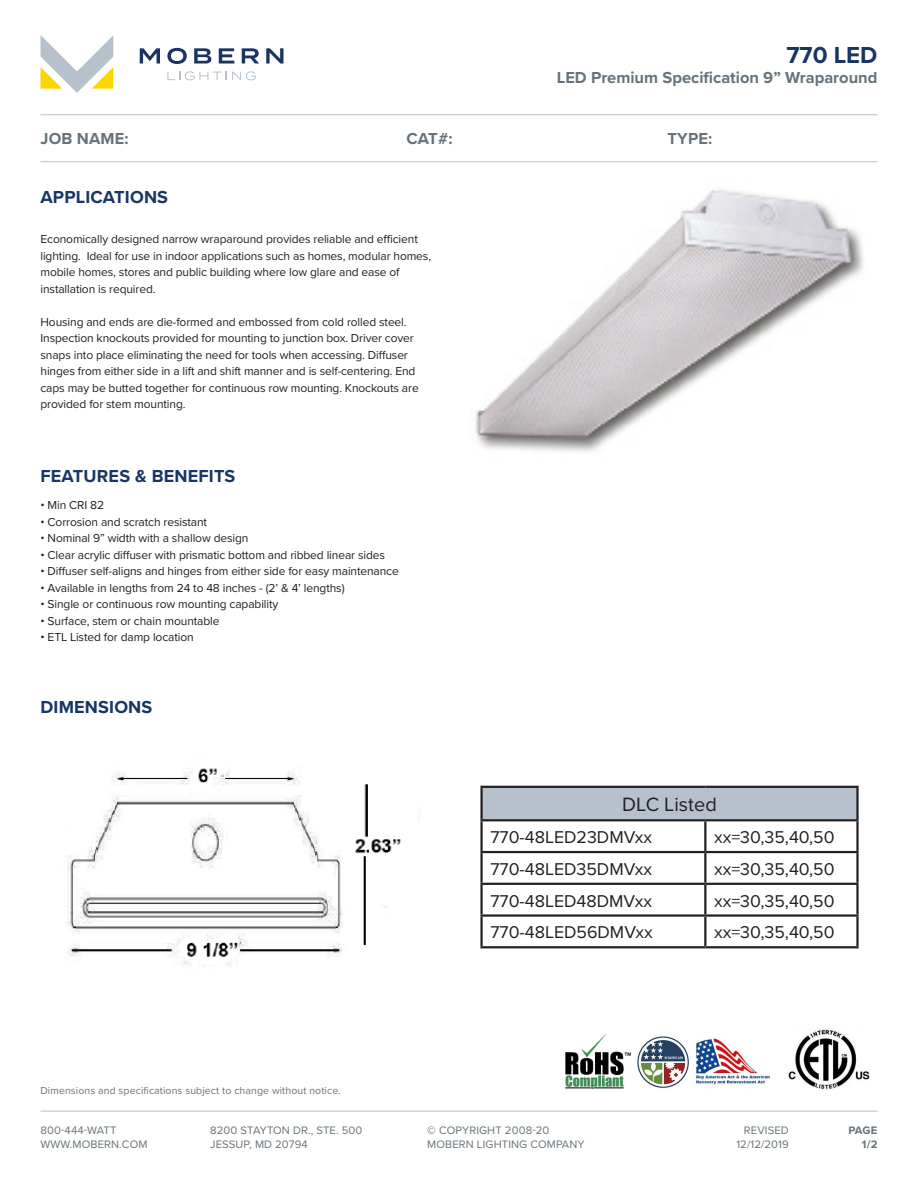
<style>
.page{position:relative;width:918px;height:1188px;background:#fff}
.page>*{position:absolute;margin:0;border:0;box-sizing:border-box;transform-origin:0 0}
.t1{font:700 24px "Proxima Nova";color:#183663}
.t2{font:19.95px "Proxima Nova";color:#231f20}
.t3{font:700 18px "Proxima Nova";letter-spacing:.01em;color:#183663}
.t4{font:17.7px "Proxima Nova";color:#231f20}
.t5{font:700 16.5px "Proxima Nova";color:#67737a}
.t6{font:12px/16.5px "Proxima Nova";letter-spacing:-.01em;color:#231f20}
.t7{font:11.25px/13.5px "Proxima Nova";letter-spacing:.01em;color:#67737a}
.t8{font:700 11.25px "Proxima Nova";color:#67737a}
.t9{font:10.5px "Proxima Nova";letter-spacing:.01em;color:#67737a}
.s1{font-weight:700}
</style>
<div class="page">
<svg style="left:40px;top:35px;width:73px;height:58px"></svg>
<svg style="left:140px;top:48px;width:20px;height:16px"></svg>
<svg style="left:167px;top:48px;width:20px;height:16px"></svg>
<svg style="left:194px;top:48px;width:17px;height:16px"></svg>
<svg style="left:219px;top:48px;width:15px;height:16px"></svg>
<svg style="left:242px;top:48px;width:17px;height:16px"></svg>
<svg style="left:266px;top:48px;width:18px;height:16px"></svg>
<svg style="left:167px;top:71px;width:89px;height:9px"></svg>
<hr style="left:40px;top:1111px;width:838px;height:1px;background:#b6c1cb">
<hr style="left:40px;top:114px;width:838px;height:1px;background:#b6c2ce">
<hr style="left:40px;top:161px;width:838px;height:1px;background:#b6c1cb">
<img style="left:788px;top:1029px;width:81px;height:61px">
<img style="left:637px;top:1036px;width:133px;height:52px">
<img style="left:475px;top:190px;width:389px;height:262px">
<img style="left:67px;top:768px;width:334px;height:199px">
<div style="left:482px;top:787px;width:375px;height:33px;background:#b6c1cb"></div>
<hr style="left:480px;top:786px;width:225px;height:2px;background:#231f20">
<hr style="left:480px;top:788px;width:3px;height:31px;background:#231f20">
<hr style="left:705px;top:786px;width:154px;height:2px;background:#231f20">
<hr style="left:856px;top:788px;width:3px;height:31px;background:#231f20">
<hr style="left:480px;top:819px;width:225px;height:2px;background:#231f20">
<hr style="left:480px;top:821px;width:3px;height:30px;background:#231f20">
<hr style="left:705px;top:819px;width:154px;height:2px;background:#231f20">
<hr style="left:704px;top:821px;width:2px;height:30px;background:#231f20">
<hr style="left:856px;top:821px;width:3px;height:30px;background:#231f20">
<hr style="left:480px;top:851px;width:225px;height:2px;background:#231f20">
<hr style="left:480px;top:853px;width:3px;height:30px;background:#231f20">
<hr style="left:705px;top:851px;width:154px;height:2px;background:#231f20">
<hr style="left:704px;top:853px;width:2px;height:30px;background:#231f20">
<hr style="left:856px;top:853px;width:3px;height:30px;background:#231f20">
<hr style="left:480px;top:883px;width:225px;height:2px;background:#231f20">
<hr style="left:480px;top:885px;width:3px;height:29px;background:#231f20">
<hr style="left:705px;top:883px;width:154px;height:2px;background:#231f20">
<hr style="left:704px;top:885px;width:2px;height:29px;background:#231f20">
<hr style="left:856px;top:885px;width:3px;height:29px;background:#231f20">
<hr style="left:480px;top:914px;width:225px;height:3px;background:#231f20">
<hr style="left:480px;top:917px;width:3px;height:29px;background:#231f20">
<hr style="left:705px;top:914px;width:154px;height:3px;background:#231f20">
<hr style="left:704px;top:917px;width:2px;height:29px;background:#231f20">
<hr style="left:856px;top:917px;width:3px;height:29px;background:#231f20">
<hr style="left:480px;top:946px;width:225px;height:2px;background:#231f20">
<hr style="left:705px;top:946px;width:154px;height:2px;background:#231f20">
<img style="left:565px;top:1034px;width:65px;height:54px">
<h1 class="t1" style="left:787px;top:38px;width:92px">770 LED</h1>
<h3 class="t5" style="left:557px;top:65px;width:322px">LED Premium Specification 9” Wraparound</h3>
<h3 class="t5" style="left:40px;top:126px;width:90px">JOB NAME:</h3>
<h3 class="t5" style="left:406px;top:126px;width:48px">CAT#:</h3>
<h3 class="t5" style="left:667px;top:126px;width:46px">TYPE:</h3>
<p class="t3" style="left:40px;top:184px;width:129px">APPLICATIONS</p>
<p class="t6" style="left:40px;top:231px;width:392px">Economically designed narrow wraparound provides reliable and efficient lighting. Ideal for use in indoor applications such as homes, modular homes, mobile homes, stores and public building where low glare and ease of installation is required.</p>
<p class="t6" style="left:40px;top:313px;width:380px">Housing and ends are die-formed and embossed from cold rolled steel.<br>Inspection knockouts provided for mounting to junction box. Driver cover snaps into place eliminating the need for tools when accessing. Diffuser hinges from either side in a lift and shift manner and is self-centering. End caps may be butted together for continuous row mounting. Knockouts are provided for stem mounting.</p>
<p class="t3" style="left:40px;top:462px;width:196px">FEATURES &amp; BENEFITS</p>
<p class="t6" style="left:40px;top:496px;width:65px">• Min CRI 82</p>
<p class="t6" style="left:40px;top:513px;width:168px">• Corrosion and scratch resistant</p>
<p class="t6" style="left:40px;top:529px;width:210px">• Nominal 9” width with a shallow design</p>
<p class="t6" style="left:40px;top:546px;width:346px">• Clear acrylic diffuser with prismatic bottom and ribbed linear sides</p>
<p class="t6" style="left:40px;top:562px;width:360px">• Diffuser self-aligns and hinges from either side for easy maintenance</p>
<p class="t6" style="left:40px;top:579px;width:306px">• Available in lengths from 24 to 48 inches - (2’ &amp; 4’ lengths)</p>
<p class="t6" style="left:40px;top:595px;width:239px">• Single or continuous row mounting capability</p>
<p class="t6" style="left:40px;top:612px;width:181px">• Surface, stem or chain mountable</p>
<p class="t6" style="left:40px;top:628px;width:155px">• ETL Listed for damp location</p>
<p class="t3" style="left:40px;top:694px;width:113px">DIMENSIONS</p>
<p class="t9" style="left:40px;top:1082px;width:302px">Dimensions and specifications subject to change without notice.</p>
<p class="t2" style="left:622px;top:790px;width:96px">DLC Listed</p>
<p class="t4" style="left:490px;top:824px;width:163px">770-48LED23DMVxx</p>
<p class="t4" style="left:714px;top:824px;width:122px">xx=30,35,40,50</p>
<p class="t4" style="left:490px;top:856px;width:163px">770-48LED35DMVxx</p>
<p class="t4" style="left:714px;top:856px;width:122px">xx=30,35,40,50</p>
<p class="t4" style="left:490px;top:888px;width:163px">770-48LED48DMVxx</p>
<p class="t4" style="left:714px;top:888px;width:122px">xx=30,35,40,50</p>
<p class="t4" style="left:490px;top:919px;width:164px">770-48LED56DMVxx</p>
<p class="t4" style="left:714px;top:919px;width:122px">xx=30,35,40,50</p>
<p class="t7" style="left:40px;top:1123px;width:108px">800-444-WATT<br>WWW.MOBERN.COM</p>
<p class="t7" style="left:210px;top:1123px;width:154px">8200 STAYTON DR., STE. 500<br>JESSUP, MD 20794</p>
<p class="t7" style="left:427px;top:1123px;width:159px"><span class="s1">©</span> COPYRIGHT 2008-20<br>MOBERN LIGHTING COMPANY</p>
<p class="t7" style="left:744px;top:1123px;width:46px">REVISED</p>
<p class="t8" style="left:848px;top:1122px;width:31px">PAGE</p>
<p class="t7" style="left:736px;top:1137px;width:54px">12/12/2019</p>
<p class="t8" style="left:862px;top:1135px;width:17px">1/2</p>
</div>
